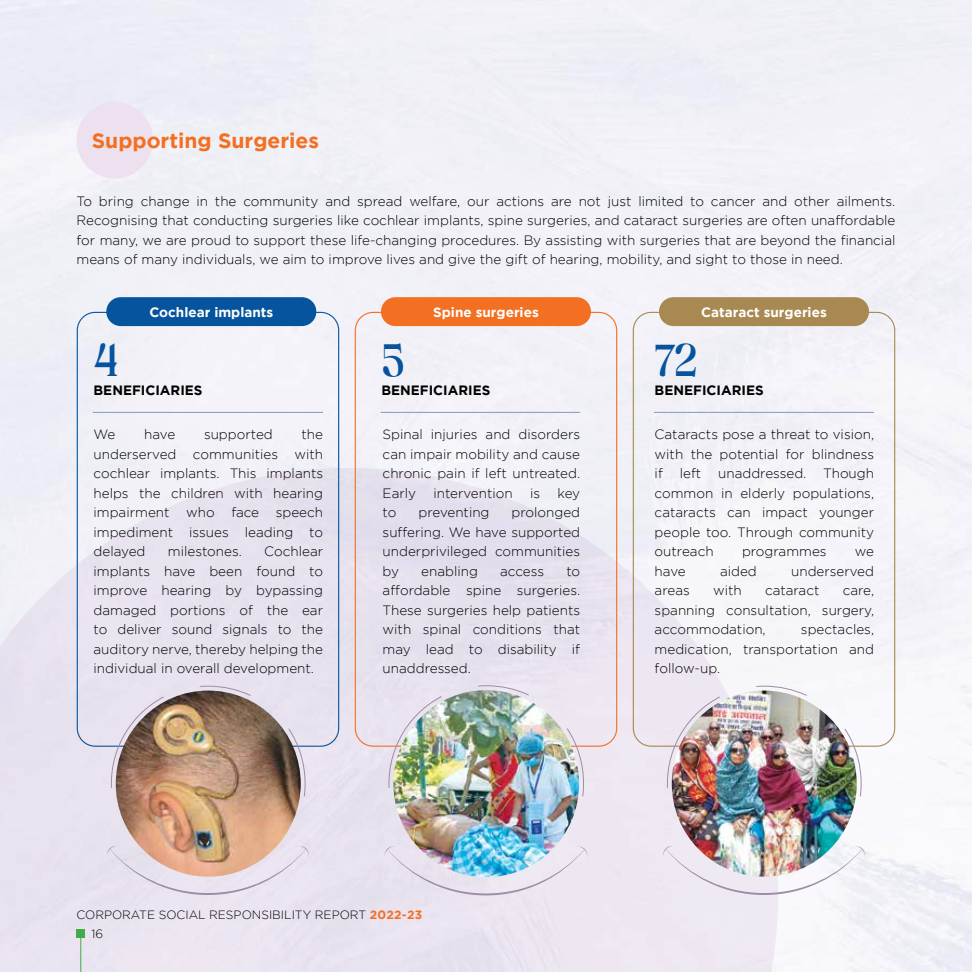
<style>
.page{position:relative;width:972px;height:972px;background:#f2f1f7}
.page>*{position:absolute;margin:0;border:0;box-sizing:border-box;transform-origin:0 0}
.t1{font:45px "esthetique";color:#06549d}
.t2{font:700 21px "Gotham";color:#f36f21}
.t3{font:300 13.5px/19.5px "Gotham";color:#000;text-align:justify}
.t4{font:700 13.5px "Gotham";color:#fff}
.t5{font:700 13.5px "Gotham";color:#000}
.t6{font:300 12px/19.5px "Gotham";color:#000}
.s1{font-weight:700;color:#f36f21}
</style>
<div class="page">
<svg style="left:0;top:468px;width:778px;height:504px;fill:#eae3f0"></svg>
<div style="left:77px;top:102px;width:76px;height:77px;background:#ede1ef;border-radius:50%"></div>
<div style="left:106px;top:297px;width:210px;height:29px;background:#06549d;border-radius:14px"></div>
<div style="left:381px;top:297px;width:210px;height:29px;background:#f36f21;border-radius:14px"></div>
<div style="left:659px;top:297px;width:210px;height:29px;background:#a88952;border-radius:14px"></div>
<hr style="left:93px;top:412px;width:230px;height:1px;background:#8794c4">
<hr style="left:381px;top:412px;width:199px;height:1px;background:#8794c4">
<hr style="left:654px;top:412px;width:220px;height:1px;background:#8794c4">
<img style="left:116px;top:691px;width:185px;height:155px">
<svg style="left:110px;top:696px;width:55px;height:93px;background:#ad958c"></svg>
<svg style="left:199px;top:685px;width:53px;height:12px"></svg>
<svg style="left:287px;top:728px;width:19px;height:69px"></svg>
<svg style="left:107px;top:846px;width:202px;height:49px;background:#e3cece"></svg>
<img style="left:672px;top:691px;width:185px;height:155px">
<img style="left:666px;top:696px;width:55px;height:93px">
<svg style="left:755px;top:685px;width:53px;height:12px"></svg>
<svg style="left:844px;top:728px;width:18px;height:69px"></svg>
<img style="left:663px;top:846px;width:202px;height:49px">
<img style="left:393px;top:690px;width:186px;height:156px">
<img style="left:388px;top:695px;width:55px;height:94px">
<svg style="left:477px;top:685px;width:53px;height:11px"></svg>
<svg style="left:566px;top:727px;width:18px;height:70px"></svg>
<img style="left:384px;top:846px;width:204px;height:49px">
<hr style="left:80px;top:930px;width:1px;height:42px;background:#41ad49">
<div style="left:77px;top:930px;width:8px;height:8px;background:#41ad49"></div>
<h2 class="t2" style="left:92px;top:128px;width:229px">Supporting Surgeries</h2>
<p class="t3" style="left:77px;top:191px;width:820px">To bring change in the community and spread welfare, our actions are not just limited to cancer and other ailments.<br>Recognising that conducting surgeries like cochlear implants, spine surgeries, and cataract surgeries are often unaffordable for many, we are proud to support these life-changing procedures. By assisting with surgeries that are beyond the financial means of many individuals, we aim to improve lives and give the gift of hearing, mobility, and sight to those in need.</p>
<p class="t4" style="left:149px;top:304px;width:125px">Cochlear implants</p>
<p class="t4" style="left:433px;top:304px;width:107px">Spine surgeries</p>
<p class="t4" style="left:701px;top:304px;width:127px">Cataract surgeries</p>
<h1 class="t1" style="left:94px;top:331px;width:27px">4</h1>
<p class="t5" style="left:94px;top:383px;width:111px">BENEFICIARIES</p>
<p class="t3" style="left:94px;top:424px;width:23px">We</p>
<p class="t3" style="left:144px;top:424px;width:33px">have</p>
<p class="t3" style="left:204px;top:424px;width:70px">supported</p>
<p class="t3" style="left:94px;top:424px;width:231px;text-indent:208px">the underserved communities with cochlear implants. This implants helps the children with hearing impairment who face speech impediment issues leading to delayed</p>
<p class="t3" style="left:94px;top:541px;width:231px;text-indent:171px">Cochlear implants have been found to improve hearing by bypassing damaged portions of the ear to deliver sound signals to the auditory nerve, thereby helping the individual in overall development.</p>
<p class="t3" style="left:168px;top:541px;width:75px">milestones.</p>
<h1 class="t1" style="left:381px;top:331px;width:25px">5</h1>
<p class="t5" style="left:381px;top:383px;width:111px">BENEFICIARIES</p>
<p class="t3" style="left:383px;top:424px;width:199px">Spinal injuries and disorders can impair mobility and cause chronic pain if left untreated.<br>Early</p>
<p class="t3" style="left:433px;top:483px;width:81px">intervention</p>
<p class="t3" style="left:530px;top:483px;width:12px">is</p>
<p class="t3" style="left:557px;top:483px;width:24px">key</p>
<p class="t3" style="left:383px;top:502px;width:199px;text-indent:129px">prolonged suffering. We have supported underprivileged communities by</p>
<p class="t3" style="left:383px;top:502px;width:15px">to</p>
<p class="t3" style="left:418px;top:502px;width:73px">preventing</p>
<p class="t3" style="left:421px;top:561px;width:58px">enabling</p>
<p class="t3" style="left:500px;top:561px;width:45px">access</p>
<p class="t3" style="left:383px;top:561px;width:199px;text-indent:184px">to affordable spine surgeries.<br>These surgeries help patients with spinal conditions that may lead to disability if unaddressed.</p>
<h1 class="t1" style="left:655px;top:331px;width:45px">72</h1>
<p class="t5" style="left:655px;top:383px;width:111px">BENEFICIARIES</p>
<p class="t3" style="left:655px;top:424px;width:221px">Cataracts pose a threat to vision, with the potential for blindness if left unaddressed. Though common in elderly populations, cataracts can impact younger people too. Through community outreach</p>
<p class="t3" style="left:742px;top:541px;width:86px">programmes</p>
<p class="t3" style="left:855px;top:541px;width:21px">we</p>
<p class="t3" style="left:655px;top:561px;width:33px">have</p>
<p class="t3" style="left:720px;top:561px;width:38px">aided</p>
<p class="t3" style="left:791px;top:561px;width:84px">underserved</p>
<p class="t3" style="left:655px;top:580px;width:37px">areas</p>
<p class="t3" style="left:713px;top:580px;width:30px">with</p>
<p class="t3" style="left:765px;top:580px;width:56px">cataract</p>
<p class="t3" style="left:655px;top:580px;width:221px;text-indent:188px">care, spanning consultation, surgery, accommodation,</p>
<p class="t3" style="left:655px;top:619px;width:221px;text-indent:146px">spectacles, medication, transportation and follow-up.</p>
<p class="t6" style="left:91px;top:905px;width:332px;text-indent:-15px">CORPORATE SOCIAL RESPONSIBILITY REPORT <span class="s1">2022-23<br></span>16</p>
</div>
